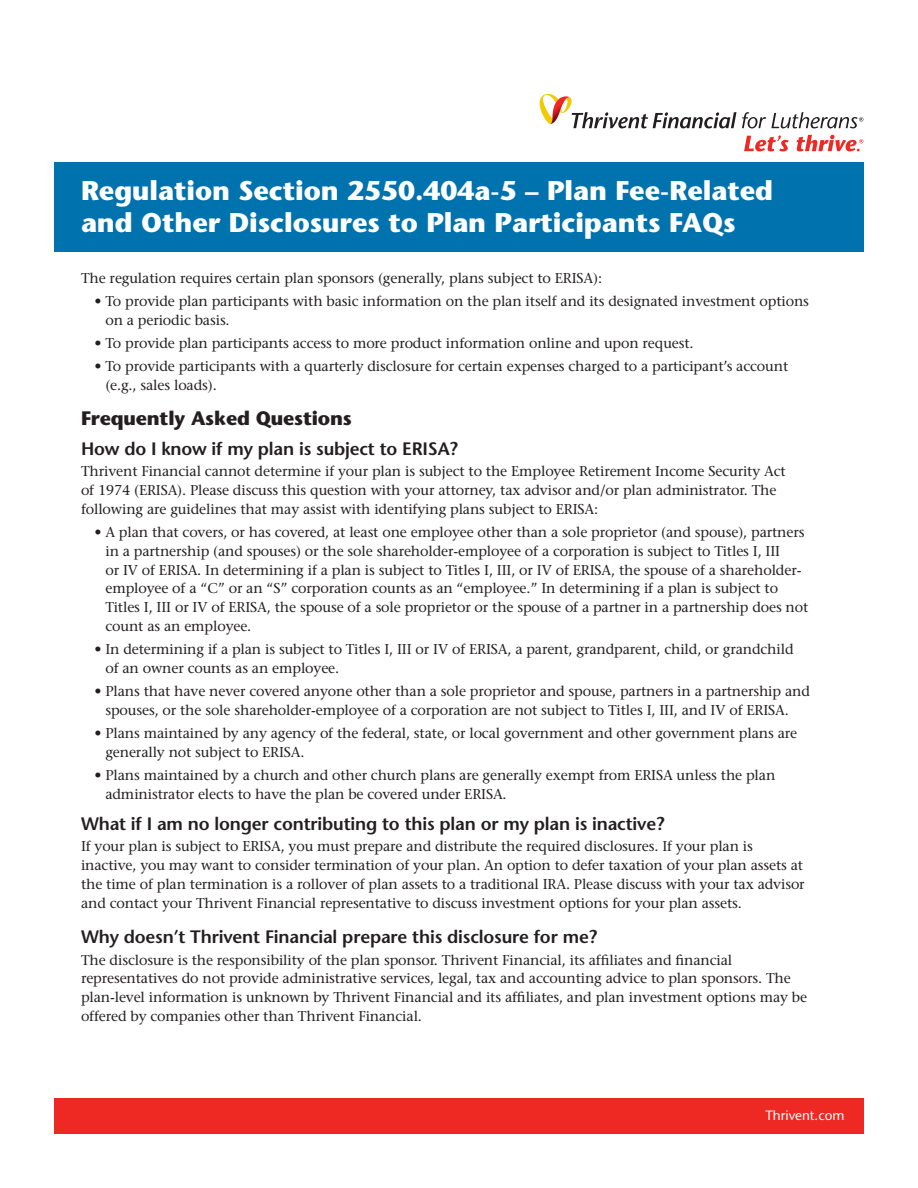
<style>
.page{position:relative;width:918px;height:1188px;background:#fff}
.page>*{position:absolute;margin:0;border:0;box-sizing:border-box;transform-origin:0 0}
.t1{font:700 27px/33px "Stone Sans";color:#fff}
.t2{font:700 19.5px "Stone Sans";letter-spacing:-.01em;color:#231f20}
.t3{font:600 18px "Stone Sans";letter-spacing:-.01em;color:#231f20}
.t4{font:14.25px/18.8px "Stone Serif";letter-spacing:-.01em;color:#231f20}
.t5{font:13.5px "Stone Sans";color:#fff}
</style>
<div class="page">
<div style="left:54px;top:1098px;width:810px;height:36px;background:#ee2823"></div>
<div style="left:54px;top:162px;width:810px;height:90px;background:#0073ae"></div>
<svg style="left:744px;top:135px;width:45px;height:16px"></svg>
<svg style="left:797px;top:135px;width:66px;height:16px"></svg>
<svg style="left:540px;top:94px;width:323px;height:34px"></svg>
<h1 class="t1" style="left:81px;top:174px;width:694px">Regulation Section 2550.404a-5 – Plan Fee-Related and Other Disclosures to Plan Participants FAQs</h1>
<p class="t4" style="left:81px;top:268px;width:523px">The regulation requires certain plan sponsors (generally, plans subject to ERISA):</p>
<p class="t4" style="left:105px;top:292px;width:705px;text-indent:-11px">• To provide plan participants with basic information on the plan itself and its designated investment options on a periodic basis.</p>
<p class="t4" style="left:94px;top:334px;width:601px">• To provide plan participants access to more product information online and upon request.</p>
<p class="t4" style="left:105px;top:357px;width:684px;text-indent:-11px">• To provide participants with a quarterly disclosure for certain expenses charged to a participant’s account (e.g., sales loads).</p>
<h2 class="t2" style="left:81px;top:407px;width:272px">Frequently Asked Questions</h2>
<p class="t3" style="left:81px;top:437px;width:378px">How do I know if my plan is subject to ERISA?</p>
<p class="t4" style="left:81px;top:462px;width:706px">Thrivent Financial cannot determine if your plan is subject to the Employee Retirement Income Security Act of 1974 (ERISA). Please discuss this question with your attorney, tax advisor and/or plan administrator. The following are guidelines that may assist with identifying plans subject to ERISA:</p>
<p class="t4" style="left:105px;top:523px;width:704px;text-indent:-11px">• A plan that covers, or has covered, at least one employee other than a sole proprietor (and spouse), partners in a partnership (and spouses) or the sole shareholder-employee of a corporation is subject to Titles I, III<br>or IV of ERISA. In determining if a plan is subject to Titles I, III, or IV of ERISA, the spouse of a shareholder&shy;employee of a “C” or an “S” corporation counts as an “employee.” In determining if a plan is subject to Titles I, III or IV of ERISA, the spouse of a sole proprietor or the spouse of a partner in a partnership does not count as an employee.</p>
<p class="t4" style="left:105px;top:640px;width:690px;text-indent:-11px">• In determining if a plan is subject to Titles I, III or IV of ERISA, a parent, grandparent, child, or grandchild of an owner counts as an employee.</p>
<p class="t4" style="left:105px;top:682px;width:706px;text-indent:-11px">• Plans that have never covered anyone other than a sole proprietor and spouse, partners in a partnership and spouses, or the sole shareholder-employee of a corporation are not subject to Titles I, III, and IV of ERISA.</p>
<p class="t4" style="left:105px;top:724px;width:693px;text-indent:-11px">• Plans maintained by any agency of the federal, state, or local government and other government plans are generally not subject to ERISA.</p>
<p class="t4" style="left:105px;top:766px;width:671px;text-indent:-11px">• Plans maintained by a church and other church plans are generally exempt from ERISA unless the plan administrator elects to have the plan be covered under ERISA.</p>
<p class="t3" style="left:81px;top:812px;width:585px">What if I am no longer contributing to this plan or my plan is inactive?</p>
<p class="t4" style="left:81px;top:837px;width:725px">If your plan is subject to ERISA, you must prepare and distribute the required disclosures. If your plan is inactive, you may want to consider termination of your plan. An option to defer taxation of your plan assets at the time of plan termination is a rollover of plan assets to a traditional IRA. Please discuss with your tax advisor and contact your Thrivent Financial representative to discuss investment options for your plan assets.</p>
<p class="t3" style="left:81px;top:926px;width:518px">Why doesn’t Thrivent Financial prepare this disclosure for me?</p>
<p class="t4" style="left:81px;top:950px;width:728px">The disclosure is the responsibility of the plan sponsor. Thrivent Financial, its affiliates and financial representatives do not provide administrative services, legal, tax and accounting advice to plan sponsors. The plan-level information is unknown by Thrivent Financial and its affiliates, and plan investment options may be offered by companies other than Thrivent Financial.</p>
<p class="t5" style="left:765px;top:1107px;width:81px">Thrivent.com</p>
</div>
